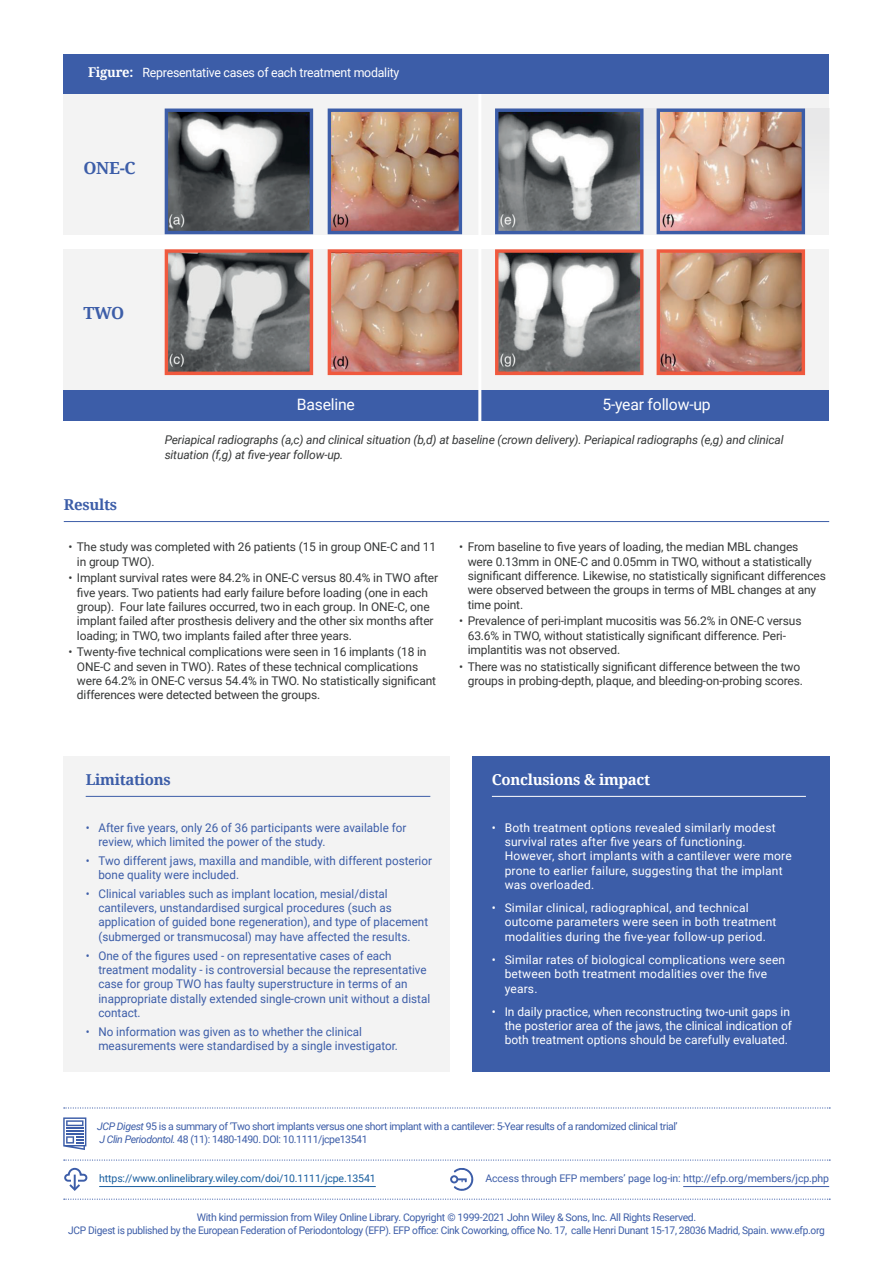
<style>
.page{position:relative;width:893px;height:1263px;background:#fff}
.page>*{position:absolute;margin:0;border:0;box-sizing:border-box;transform-origin:0 0}
.t1{font:700 16.65px "Noto Serif";letter-spacing:-.02em;color:#3c5da8}
.t2{font:15.75px "Roboto";letter-spacing:-.01em;color:#fff}
.t3{font:700 15px "Noto Serif";letter-spacing:-.02em;color:#3c5da8}
.t4{font:700 15px "Noto Serif";letter-spacing:-.02em;color:#fff}
.t5{font:12.75px "Roboto";letter-spacing:-.02em;color:#fff}
.t6{font:12px/14.4px "Roboto";letter-spacing:-.01em;color:#363838}
.t7{font:12px/14.4px "Roboto";color:#3c5da8}
.t8{font:12px/14.4px "Roboto";letter-spacing:.015em;color:#fff}
.t9{font:italic 12px/14.4px "Roboto";letter-spacing:-.01em;color:#363838}
.t10{font:10.5px "Roboto";letter-spacing:-.03em;color:#3c5da8}
.t11{font:10.5px "Roboto";letter-spacing:-.01em;color:#3c5da8}
.t12{font:10.5px "Roboto";letter-spacing:-.01em;color:#175d9e}
.s1{font-family:"Noto Serif";font-weight:700;font-size:13.5px}
.s2{font-style:italic}
</style>
<div class="page">
<div style="left:64px;top:756px;width:386px;height:315px;background:#f3f3f3"></div>
<div style="left:64px;top:94px;width:765px;height:140px;background:#f3f3f3"></div>
<div style="left:64px;top:249px;width:765px;height:141px;background:#f3f3f3"></div>
<svg style="left:495px;top:109px;width:334px;height:126px"></svg>
<hr style="left:86px;top:796px;width:344px;height:1px;background:#3c5da8">
<div style="left:472px;top:756px;width:358px;height:315px;background:#3c5da8"></div>
<hr style="left:64px;top:521px;width:765px;height:1px;background:#3c5da8">
<div style="left:64px;top:390px;width:765px;height:30px;background:#3c5da8"></div>
<img style="left:169px;top:113px;width:140px;height:117px">
<div style="left:165px;top:109px;width:148px;height:125px;border:3px solid #3c5da8"></div>
<img style="left:169px;top:253px;width:140px;height:118px">
<div style="left:165px;top:249px;width:148px;height:126px;border:3px solid #f0593e"></div>
<img style="left:499px;top:113px;width:140px;height:117px">
<div style="left:495px;top:109px;width:148px;height:125px;border:3px solid #3c5da8"></div>
<img style="left:499px;top:253px;width:140px;height:118px">
<div style="left:495px;top:249px;width:148px;height:126px;border:3px solid #f0593e"></div>
<img style="left:332px;top:113px;width:126px;height:117px">
<div style="left:328px;top:109px;width:134px;height:125px;border:3px solid #3c5da8"></div>
<img style="left:332px;top:253px;width:126px;height:118px">
<div style="left:328px;top:249px;width:134px;height:126px;border:3px solid #f0593e"></div>
<img style="left:661px;top:113px;width:140px;height:117px">
<div style="left:657px;top:109px;width:148px;height:125px;border:3px solid #3c5da8"></div>
<img style="left:661px;top:253px;width:140px;height:118px">
<div style="left:657px;top:249px;width:148px;height:126px;border:3px solid #f0593e"></div>
<hr style="left:478px;top:48px;width:3px;height:380px;background:#fff">
<div style="left:64px;top:54px;width:765px;height:40px;background:#3c5da8"></div>
<svg style="left:64px;top:1198px;width:766px;height:2px"></svg>
<svg style="left:64px;top:1107px;width:766px;height:1px"></svg>
<svg style="left:63px;top:1117px;width:23px;height:33px"></svg>
<svg style="left:64px;top:1159px;width:766px;height:1px"></svg>
<hr style="left:99px;top:1186px;width:277px;height:1px;background:#175d9e">
<svg style="left:64px;top:1167px;width:24px;height:24px"></svg>
<hr style="left:683px;top:1186px;width:146px;height:1px;background:#3c5da8">
<svg style="left:450px;top:1168px;width:24px;height:23px"></svg>
<hr style="left:492px;top:796px;width:314px;height:1px;background:#fff">
<p class="t5" style="left:88px;top:64px;width:313px"><span class="s1">Figure:</span> Representative cases of each treatment modality</p>
<p class="t1" style="left:84px;top:156px;width:54px">ONE-C</p>
<p class="t1" style="left:84px;top:301px;width:42px">TWO</p>
<p class="t3" style="left:64px;top:494px;width:55px">Results</p>
<p class="t2" style="left:297px;top:393px;width:60px">Baseline</p>
<p class="t2" style="left:602px;top:393px;width:110px">5-year follow-up</p>
<p class="t9" style="left:165px;top:432px;width:620px">Periapical radiographs (a,c) and clinical situation (b,d) at baseline (crown delivery). Periapical radiographs (e,g) and clinical situation (f,g) at five-year follow‐up.</p>
<p class="t6" style="left:77px;top:539px;width:361px;text-indent:-9px">• The study was completed with 26 patients (15 in group ONE-C and 11 in group TWO).</p>
<p class="t6" style="left:77px;top:570px;width:363px;text-indent:-9px">• Implant survival rates were 84.2% in ONE-C versus 80.4% in TWO after five years. Two patients had early failure before loading (one in each group). Four late failures occurred, two in each group. In ONE-C, one implant failed after prosthesis delivery and the other six months after loading; in TWO, two implants failed after three years.</p>
<p class="t6" style="left:77px;top:644px;width:361px;text-indent:-9px">• Twenty-five technical complications were seen in 16 implants (18 in ONE-C and seven in TWO). Rates of these technical complications were 64.2% in ONE-C versus 54.4% in TWO. No statistically significant differences were detected between the groups.</p>
<p class="t6" style="left:468px;top:539px;width:360px;text-indent:-9px">• From baseline to five years of loading, the median MBL changes were 0.13mm in ONE-C and 0.05mm in TWO, without a statistically significant difference. Likewise, no statistically significant differences were observed between the groups in terms of MBL changes at any time point.</p>
<p class="t6" style="left:468px;top:613px;width:335px;text-indent:-9px">• Prevalence of peri-implant mucositis was 56.2% in ONE-C versus<br>63.6% in TWO, without statistically significant difference. Peri&shy;implantitis was not observed.</p>
<p class="t6" style="left:459px;top:659px;width:345px;text-align:right">• There was no statistically significant difference between the two groups in probing-depth, plaque, and bleeding-on-probing scores.</p>
<p class="t3" style="left:86px;top:769px;width:87px">Limitations</p>
<p class="t7" style="left:98px;top:820px;width:309px;text-indent:-13px">• After five years, only 26 of 36 participants were available for review, which limited the power of the study.</p>
<p class="t7" style="left:98px;top:853px;width:335px;text-indent:-13px">• Two different jaws, maxilla and mandible, with different posterior bone quality were included.</p>
<p class="t7" style="left:98px;top:886px;width:331px;text-indent:-13px">• Clinical variables such as implant location, mesial/distal cantilevers, unstandardised surgical procedures (such as application of guided bone regeneration), and type of placement (submerged or transmucosal) may have affected the results.</p>
<p class="t7" style="left:98px;top:948px;width:333px;text-indent:-13px">• One of the figures used - on representative cases of each treatment modality - is controversial because the representative case for group TWO has faulty superstructure in terms of an inappropriate distally extended single-crown unit without a distal contact.</p>
<p class="t7" style="left:98px;top:1024px;width:301px;text-indent:-13px">• No information was given as to whether the clinical measurements were standardised by a single investigator.</p>
<p class="t4" style="left:492px;top:769px;width:160px">Conclusions &amp; impact</p>
<p class="t8" style="left:505px;top:820px;width:289px;text-indent:-13px">• Both treatment options revealed similarly modest survival rates after five years of functioning.<br>However, short implants with a cantilever were more prone to earlier failure, suggesting that the implant was overloaded.</p>
<p class="t8" style="left:505px;top:900px;width:273px;text-indent:-13px">• Similar clinical, radiographical, and technical outcome parameters were seen in both treatment modalities during the five-year follow-up period.</p>
<p class="t8" style="left:505px;top:952px;width:282px;text-indent:-13px">• Similar rates of biological complications were seen between both treatment modalities over the five years.</p>
<p class="t8" style="left:505px;top:1003px;width:289px;text-indent:-13px">• In daily practice, when reconstructing two-unit gaps in the posterior area of the jaws, the clinical indication of both treatment options should be carefully evaluated.</p>
<p class="t10" style="left:97px;top:1119px;width:582px"><span class="s2">JCP Digest</span> 95 is a summary of ‘Two short implants versus one short implant with a cantilever: 5-Year results of a randomized clinical trial’</p>
<p class="t10" style="left:99px;top:1131px;width:270px"><span class="s2">J Clin Periodontol.</span> 48 (11): 1480-1490. DOI: 10.1111/jcpe13541</p>
<p class="t12" style="left:99px;top:1171px;width:278px">https://www.onlinelibrary.wiley.com/doi/10.1111/jcpe.13541</p>
<p class="t11" style="left:485px;top:1171px;width:345px">Access through EFP members’ page log-in: http://efp.org/members/jcp.php</p>
<p class="t10" style="left:197px;top:1210px;width:501px">With kind permission from Wiley Online Library. Copyright © 1999-2021 John Wiley &amp; Sons, Inc. All Rights Reserved.</p>
<p class="t10" style="left:68px;top:1222px;width:758px">JCP Digest is published by the European Federation of Periodontology (EFP). EFP office: Cink Coworking, office No. 17, calle Henri Dunant 15-17, 28036 Madrid, Spain. www.efp.org</p>
</div>
